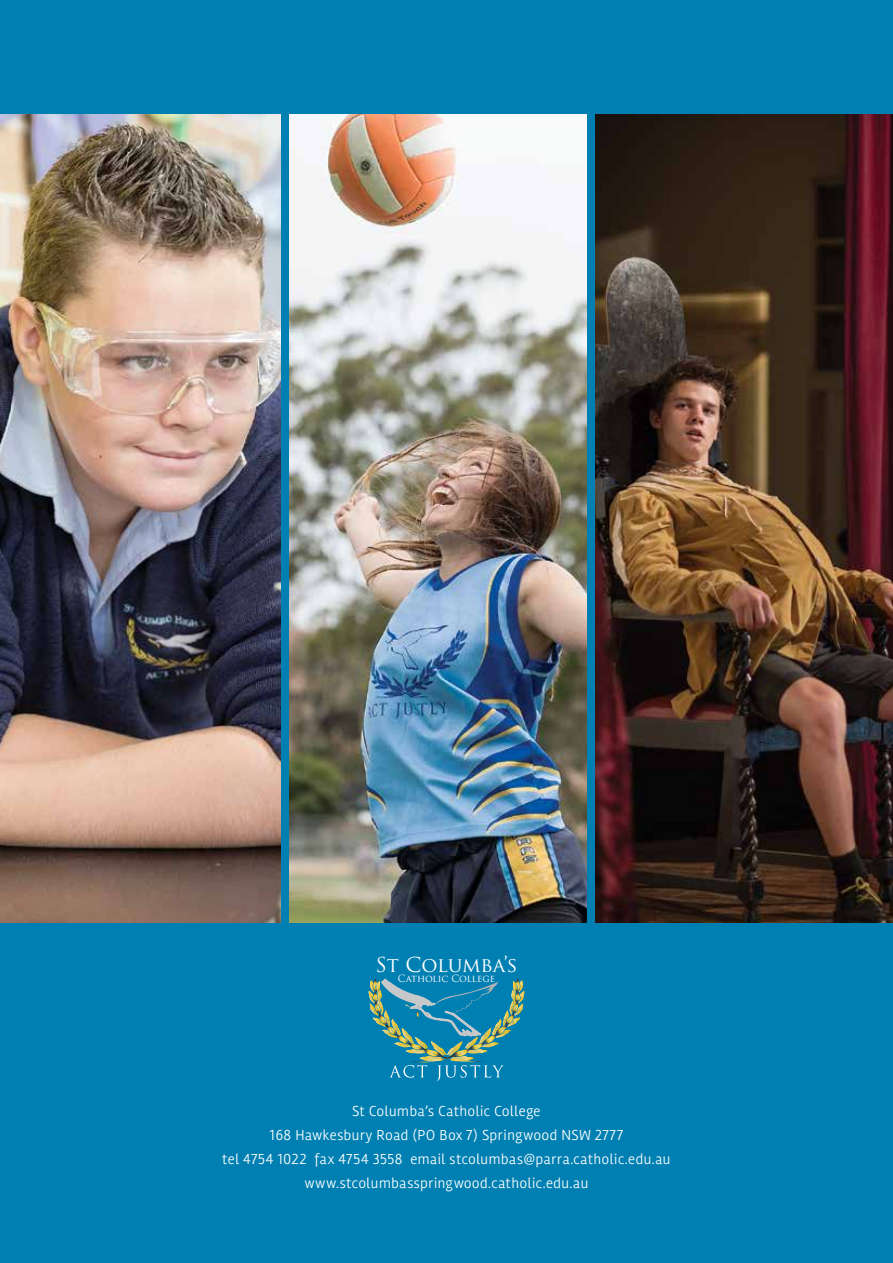
<style>
.page{position:relative;width:893px;height:1263px;background:#0080b2}
.page>*{position:absolute;margin:0;border:0;box-sizing:border-box;transform-origin:0 0}
.t1{font:20.1px "Trajan Pro";letter-spacing:-.005em;color:#fff}
.t2{font:15px/24px "Rambla Libro Libro";letter-spacing:.005em;color:#fff;text-align:center}
.t3{font:9.75px "Trajan Pro";color:#fff}
</style>
<div class="page">
<img style="left:595px;top:115px;width:298px;height:808px">
<img style="left:289px;top:115px;width:298px;height:808px">
<img style="left:0;top:115px;width:281px;height:808px">
<svg style="left:368px;top:978px;width:156px;height:103px"></svg>
<h1 class="t1" style="left:375px;top:952px;width:144px">ST COLUMBA’S</h1>
<p class="t3" style="left:398px;top:972px;width:99px">CATHOLIC COLLEGE</p>
<p class="t2" style="left:222px;top:1099px;width:450px">St Columba’s Catholic College<br>168 Hawkesbury Road (PO Box 7) Springwood NSW 2777<br>tel 4754 1022 fax 4754 3558 email stcolumbas@parra.catholic.edu.au www.stcolumbasspringwood.catholic.edu.au</p>
</div>
